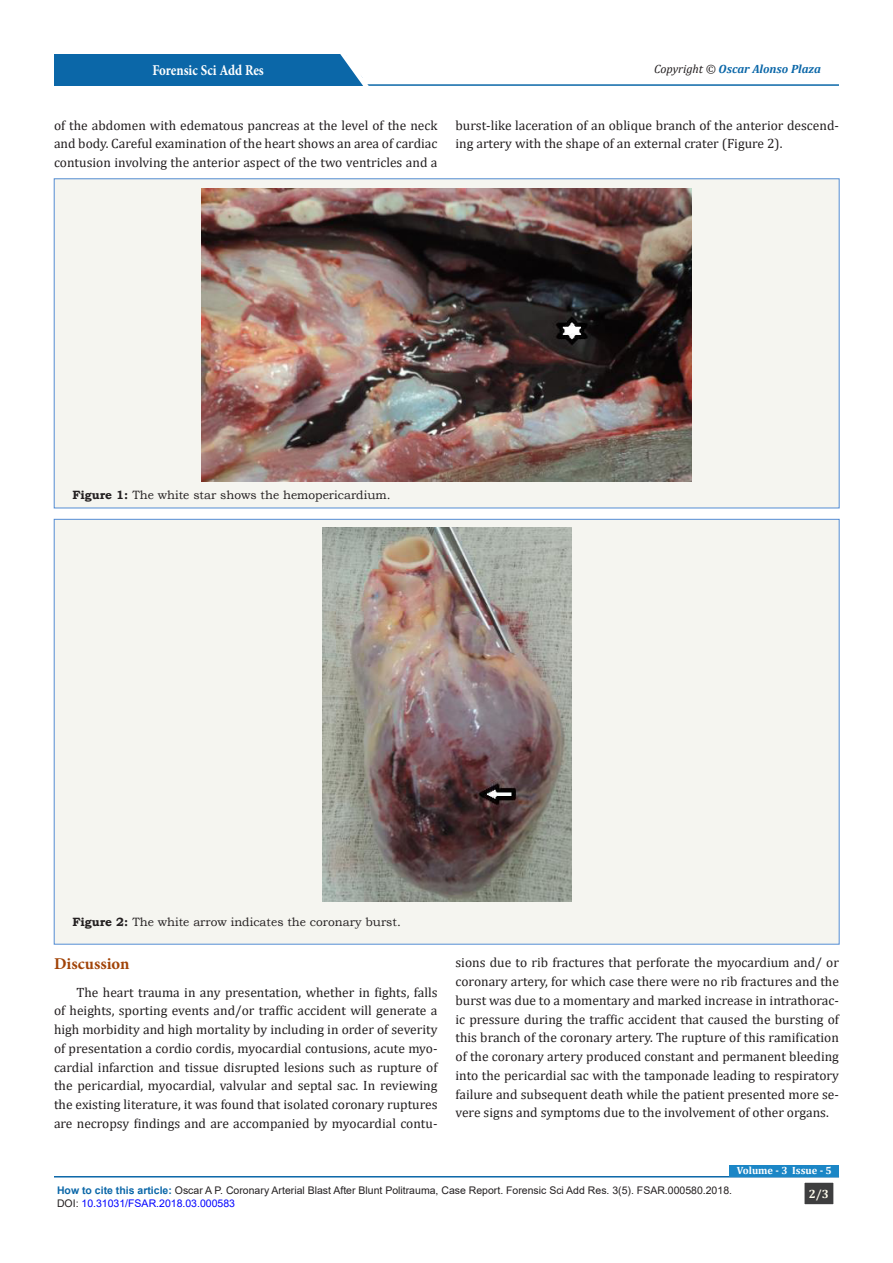
<style>
.page{position:relative;width:893px;height:1263px;background:#fff}
.page>*{position:absolute;margin:0;border:0;box-sizing:border-box;transform-origin:0 0}
.t1{font:700 16.5px "Minion Pro";color:#a14307}
.t2{font:700 15px "Minion Pro";letter-spacing:-.005em;color:#fff;scale:.86 1}
.t3{font:13.5px/18.8px "Cambria";color:#231f20;text-align:justify}
.t4{font:12px "Bookman Old Style";color:#231f20}
.t5{font:italic 700 12px "Cambria";color:#0b67a8}
.t6{font:700 12px "Cambria";color:#fffdee}
.t7{font:10.5px "Arial";color:#231f20}
.t8{font:10.5px "Arial";color:#00f}
.t9{font:700 10.5px "Cambria";color:#fff}
.s1{font-weight:400;color:#231f20}
.s2{font-weight:700}
.s3{font-weight:700;color:#0b67a8}
.s4{color:#231f20}
</style>
<div class="page">
<hr style="left:206px;top:84px;width:633px;height:2px;background:#0b67a8">
<div style="left:54px;top:54px;width:308px;height:32px;background:#0b67a8"></div>
<svg style="left:340px;top:54px;width:34px;height:32px"></svg>
<hr style="left:54px;top:1176px;width:785px;height:1px;background:#0b67a8">
<div style="left:804px;top:1182px;width:30px;height:23px;background:#3e3e3f"></div>
<div style="left:804px;top:1182px;width:30px;height:23px;border:1px solid #fff"></div>
<div style="left:730px;top:1164px;width:109px;height:12px;background:#1b86c6"></div>
<div style="left:54px;top:179px;width:785px;height:329px;background:#f5f5f0"></div>
<img style="left:202px;top:188px;width:490px;height:294px">
<div style="left:54px;top:519px;width:785px;height:425px;background:#f5f5f0"></div>
<img style="left:322px;top:528px;width:249px;height:374px">
<p class="t2" style="left:152px;top:60px;width:131px">Forensic Sci Add Res</p>
<p class="t5" style="left:654px;top:60px;width:168px"><span class="s1">Copyright ©</span> Oscar Alonso Plaza</p>
<p class="t3" style="left:54px;top:116px;width:385px">of the abdomen with edematous pancreas at the level of the neck and body. Careful examination of the heart shows an area of cardiac contusion involving the anterior aspect of the two ventricles and a</p>
<p class="t3" style="left:455px;top:116px;width:385px">burst-like laceration of an oblique branch of the anterior descend&shy;ing artery with the shape of an external crater (Figure 2).</p>
<p class="t4" style="left:72px;top:487px;width:320px"><span class="s2">Figure 1:</span> The white star shows the hemopericardium.</p>
<p class="t4" style="left:72px;top:914px;width:330px"><span class="s2">Figure 2:</span> The white arrow indicates the coronary burst.</p>
<p class="t1" style="left:54px;top:952px;width:77px">Discussion</p>
<p class="t3" style="left:54px;top:982px;width:385px;text-indent:22px">The heart trauma in any presentation, whether in fights, falls of heights, sporting events and/or traffic accident will generate a high morbidity and high mortality by including in order of severity of presentation a cordio cordis, myocardial contusions, acute myo&shy;cardial infarction and tissue disrupted lesions such as rupture of the pericardial, myocardial, valvular and septal sac. In reviewing the existing literature, it was found that isolated coronary ruptures are necropsy findings and are accompanied by myocardial contu-</p>
<p class="t3" style="left:455px;top:953px;width:385px">sions due to rib fractures that perforate the myocardium and/ or coronary artery, for which case there were no rib fractures and the burst was due to a momentary and marked increase in intrathorac&shy;ic pressure during the traffic accident that caused the bursting of this branch of the coronary artery. The rupture of this ramification of the coronary artery produced constant and permanent bleeding into the pericardial sac with the tamponade leading to respiratory failure and subsequent death while the patient presented more se&shy;vere signs and symptoms due to the involvement of other organs.</p>
<p class="t9" style="left:737px;top:1163px;width:96px">Volume - 3 Issue - 5</p>
<p class="t7" style="left:57px;top:1183px;width:677px"><span class="s3">How to cite this article:</span> Oscar A P. Coronary Arterial Blast After Blunt Politrauma, Case Report. Forensic Sci Add Res. 3(5). FSAR.000580.2018.</p>
<p class="t8" style="left:57px;top:1196px;width:180px"><span class="s4">DOI:</span> 10.31031/FSAR.2018.03.000583</p>
<p class="t6" style="left:809px;top:1185px;width:22px">2/3</p>
</div>
